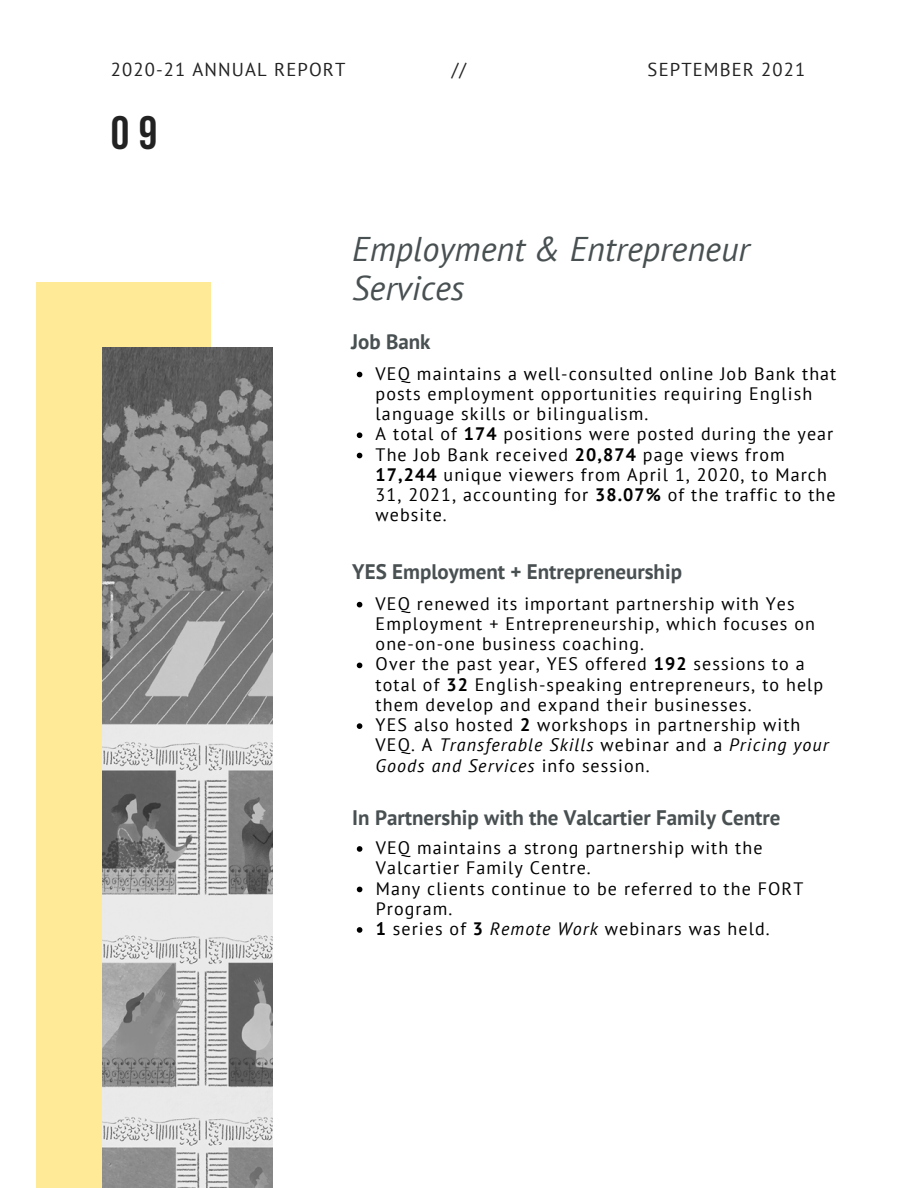
<style>
.page{position:relative;width:918px;height:1188px;background:#fff}
.page>*{position:absolute;margin:0;border:0;box-sizing:border-box;transform-origin:0 0}
.t1{font:700 46.65px "Bebas Neue";color:#222}
.t2{font:italic 34.2px/39.2px "PT Sans";color:#495052}
.t3{font:700 21px "PT Sans";color:#495052}
.t4{font:18.6px "PT Sans";letter-spacing:.06em;color:#222}
.t5{font:18px/20.2px "PT Sans";letter-spacing:.06em;color:#000}
.s1{font-weight:700}
.s2{font-style:italic}
</style>
<div class="page">
<div style="left:37px;top:282px;width:173px;height:906px;background:#ffea98"></div>
<img style="left:103px;top:347px;width:169px;height:841px">
<svg style="left:357px;top:372px;width:5px;height:5px"></svg>
<svg style="left:357px;top:432px;width:5px;height:6px"></svg>
<svg style="left:357px;top:453px;width:5px;height:5px"></svg>
<svg style="left:357px;top:846px;width:5px;height:6px"></svg>
<svg style="left:357px;top:887px;width:5px;height:5px"></svg>
<svg style="left:357px;top:927px;width:5px;height:6px"></svg>
<svg style="left:357px;top:602px;width:5px;height:5px"></svg>
<svg style="left:357px;top:663px;width:5px;height:5px"></svg>
<svg style="left:357px;top:723px;width:5px;height:6px"></svg>
<p class="t4" style="left:111px;top:58px;width:236px">2020-21 ANNUAL REPORT</p>
<p class="t4" style="left:452px;top:58px;width:16px">//</p>
<p class="t4" style="left:648px;top:58px;width:159px">SEPTEMBER 2021</p>
<p class="t1" style="left:111px;top:114px;width:48px">09</p>
<p class="t2" style="left:352px;top:228px;width:399px">Employment &amp; Entrepreneur<br>Services</p>
<p class="t3" style="left:351px;top:327px;width:81px">Job Bank</p>
<p class="t5" style="left:376px;top:363px;width:462px">VEQ maintains a well-consulted online Job Bank that posts employment opportunities requiring English language skills or bilingualism.</p>
<p class="t5" style="left:376px;top:423px;width:459px">A total of <span class="s1">174</span> positions were posted during the year</p>
<p class="t5" style="left:376px;top:444px;width:461px">The Job Bank received <span class="s1">20,874</span> page views from <span class="s1">17,244</span> unique viewers from April 1, 2020, to March 31, 2021, accounting for <span class="s1">38.07%</span> of the traffic to the website.</p>
<p class="t3" style="left:352px;top:558px;width:331px">YES Employment + Entrepreneurship</p>
<p class="t5" style="left:376px;top:593px;width:441px">VEQ renewed its important partnership with Yes<br>Employment + Entrepreneurship, which focuses on one-on-one business coaching.</p>
<p class="t5" style="left:376px;top:654px;width:449px">Over the past year, YES offered <span class="s1">192</span> sessions to a total of <span class="s1">32</span> English-speaking entrepreneurs, to help them develop and expand their businesses.</p>
<p class="t5" style="left:376px;top:714px;width:455px">YES also hosted <span class="s1">2</span> workshops in partnership with<br>VEQ. A <span class="s2">Transferable Skills</span> webinar and a <span class="s2">Pricing your<br>Goods and Services</span> info session.</p>
<p class="t3" style="left:352px;top:804px;width:430px">In Partnership with the Valcartier Family Centre</p>
<p class="t5" style="left:376px;top:837px;width:388px">VEQ maintains a strong partnership with the<br>Valcartier Family Centre.</p>
<p class="t5" style="left:376px;top:878px;width:429px">Many clients continue to be referred to the FORT<br>Program.</p>
<p class="t5" style="left:376px;top:918px;width:396px"><span class="s1">1</span> series of <span class="s1">3</span> <span class="s2">Remote Work</span> webinars was held.</p>
</div>
